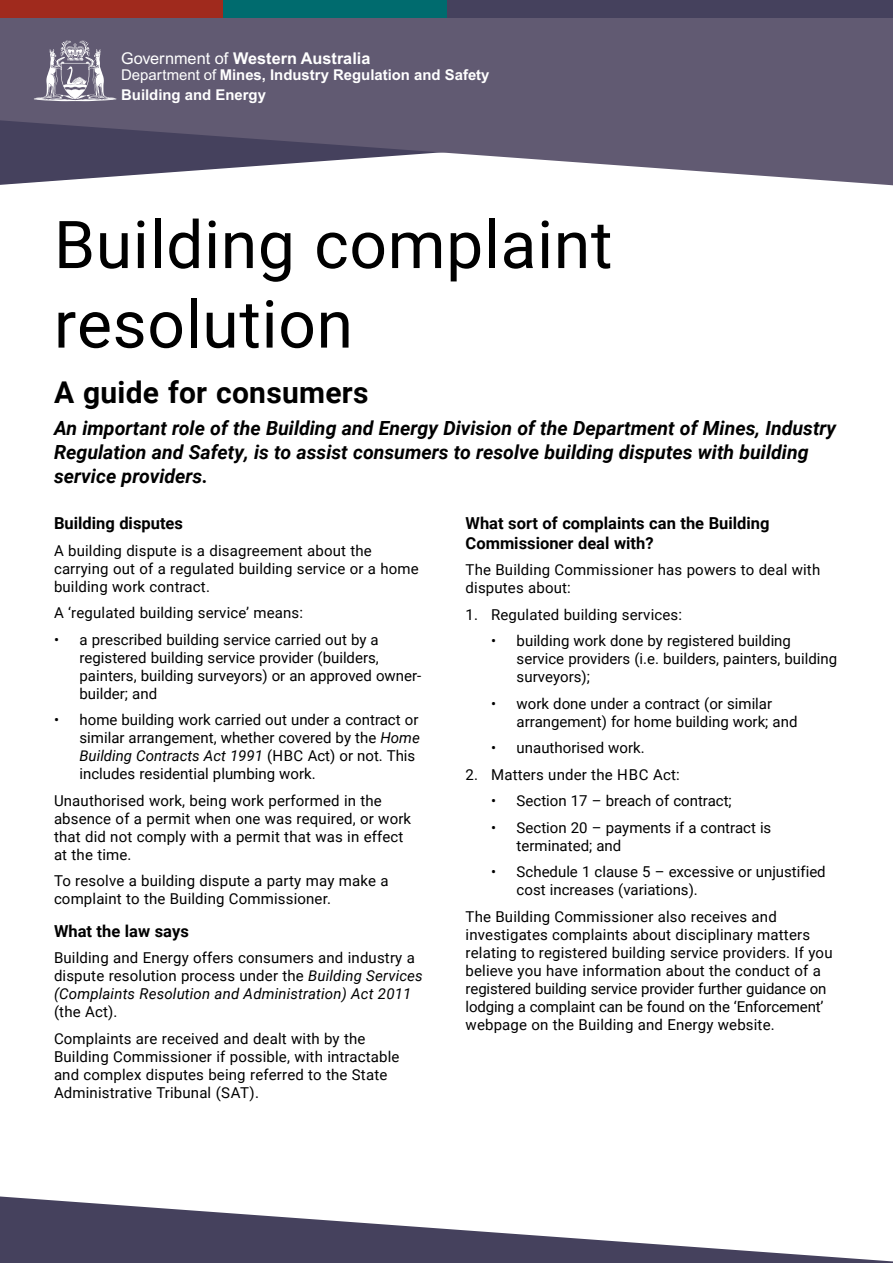
<style>
.page{position:relative;width:893px;height:1263px;background:#fff}
.page>*{position:absolute;margin:0;border:0;box-sizing:border-box;transform-origin:0 0}
.Main_Heading{font:66px/79.5px "Roboto";letter-spacing:.01em;color:#000}
.Main_Heading-2{font:700 30px "Roboto";letter-spacing:.01em;color:#000}
.introduction{font:italic 700 19.5px/24px "Roboto";color:#000}
.Sub_Headings{font:700 16.5px/19.5px "Roboto";color:#000}
.t1{font:700 16.2px "Arial";color:#fff}
.text{font:15px/18px "Roboto";letter-spacing:.01em;color:#000}
.t2{font:700 14.85px/20.1px "Arial";color:#fff}
.s1{font-weight:400}
.s2{font-style:italic}
</style>
<div class="page">
<svg style="left:0;top:0;width:893px;height:186px;background:#6e697e"></svg>
<div style="left:447px;top:0;width:446px;height:18px;background:#45415d"></div>
<div style="left:0;top:0;width:223px;height:18px;background:#a02a1d"></div>
<div style="left:223px;top:0;width:223px;height:18px;background:#006b6e"></div>
<svg style="left:34px;top:40px;width:82px;height:61px;background:#898495"></svg>
<svg style="left:0;top:1196px;width:893px;height:67px;fill:#45415d"></svg>
<p class="t1" style="left:121px;top:47px;width:251px"><span class="s1">Government of</span> Western Australia</p>
<p class="t2" style="left:121px;top:65px;width:370px"><span class="s1">Department of</span> Mines, Industry Regulation and Safety<br>Building and Energy</p>
<h1 class="Main_Heading" style="left:54px;top:202px;width:560px">Building complaint resolution</h1>
<h1 class="Main_Heading-2" style="left:54px;top:371px;width:316px">A guide for consumers</h1>
<p class="introduction" style="left:54px;top:416px;width:784px">An important role of the Building and Energy Division of the Department of Mines, Industry<br>Regulation and Safety, is to assist consumers to resolve building disputes with building service providers.</p>
<h2 class="Sub_Headings" style="left:54px;top:513px;width:131px">Building disputes</h2>
<p class="text" style="left:54px;top:541px;width:366px">A building dispute is a disagreement about the carrying out of a regulated building service or a home building work contract.</p>
<p class="text" style="left:54px;top:603px;width:251px">A ‘regulated building service’ means:</p>
<p class="text" style="left:80px;top:630px;width:343px;text-indent:-26px">• a prescribed building service carried out by a registered building service provider (builders, painters, building surveyors) or an approved owner&shy;builder; and</p>
<p class="text" style="left:80px;top:710px;width:342px;text-indent:-26px">• home building work carried out under a contract or similar arrangement, whether covered by the <span class="s2">Home Building Contracts Act 1991</span> (HBC Act) or not. This includes residential plumbing work.</p>
<p class="text" style="left:54px;top:791px;width:359px">Unauthorised work, being work performed in the absence of a permit when one was required, or work that did not comply with a permit that was in effect at the time.</p>
<p class="text" style="left:54px;top:871px;width:336px">To resolve a building dispute a party may make a complaint to the Building Commissioner.</p>
<h2 class="Sub_Headings" style="left:54px;top:920px;width:136px">What the law says</h2>
<p class="text" style="left:54px;top:948px;width:370px">Building and Energy offers consumers and industry a dispute resolution process under the <span class="s2">Building Services (Complaints Resolution and Administration) Act 2011 </span>(the Act).</p>
<p class="text" style="left:54px;top:1029px;width:347px">Complaints are received and dealt with by the Building Commissioner if possible, with intractable and complex disputes being referred to the State Administrative Tribunal (SAT).</p>
<h2 class="Sub_Headings" style="left:466px;top:513px;width:305px">What sort of complaints can the Building<br>Commissioner deal with?</h2>
<p class="text" style="left:466px;top:560px;width:356px">The Building Commissioner has powers to deal with disputes about:</p>
<p class="text" style="left:466px;top:605px;width:218px">1. Regulated building services:</p>
<p class="text" style="left:517px;top:631px;width:322px;text-indent:-26px">• building work done by registered building service providers (i.e. builders, painters, building surveyors);</p>
<p class="text" style="left:517px;top:694px;width:282px;text-indent:-26px">• work done under a contract (or similar arrangement) for home building work; and</p>
<p class="text" style="left:491px;top:738px;width:155px">• unauthorised work.</p>
<p class="text" style="left:466px;top:765px;width:216px">2. Matters under the HBC Act:</p>
<p class="text" style="left:491px;top:791px;width:242px">• Section 17 – breach of contract;</p>
<p class="text" style="left:517px;top:818px;width:256px;text-indent:-26px">• Section 20 – payments if a contract is terminated; and</p>
<p class="text" style="left:517px;top:862px;width:311px;text-indent:-26px">• Schedule 1 clause 5 – excessive or unjustified cost increases (variations).</p>
<p class="text" style="left:466px;top:907px;width:368px">The Building Commissioner also receives and investigates complaints about disciplinary matters relating to registered building service providers. If you believe you have information about the conduct of a registered building service provider further guidance on lodging a complaint can be found on the ‘Enforcement’ webpage on the Building and Energy website.</p>
</div>
